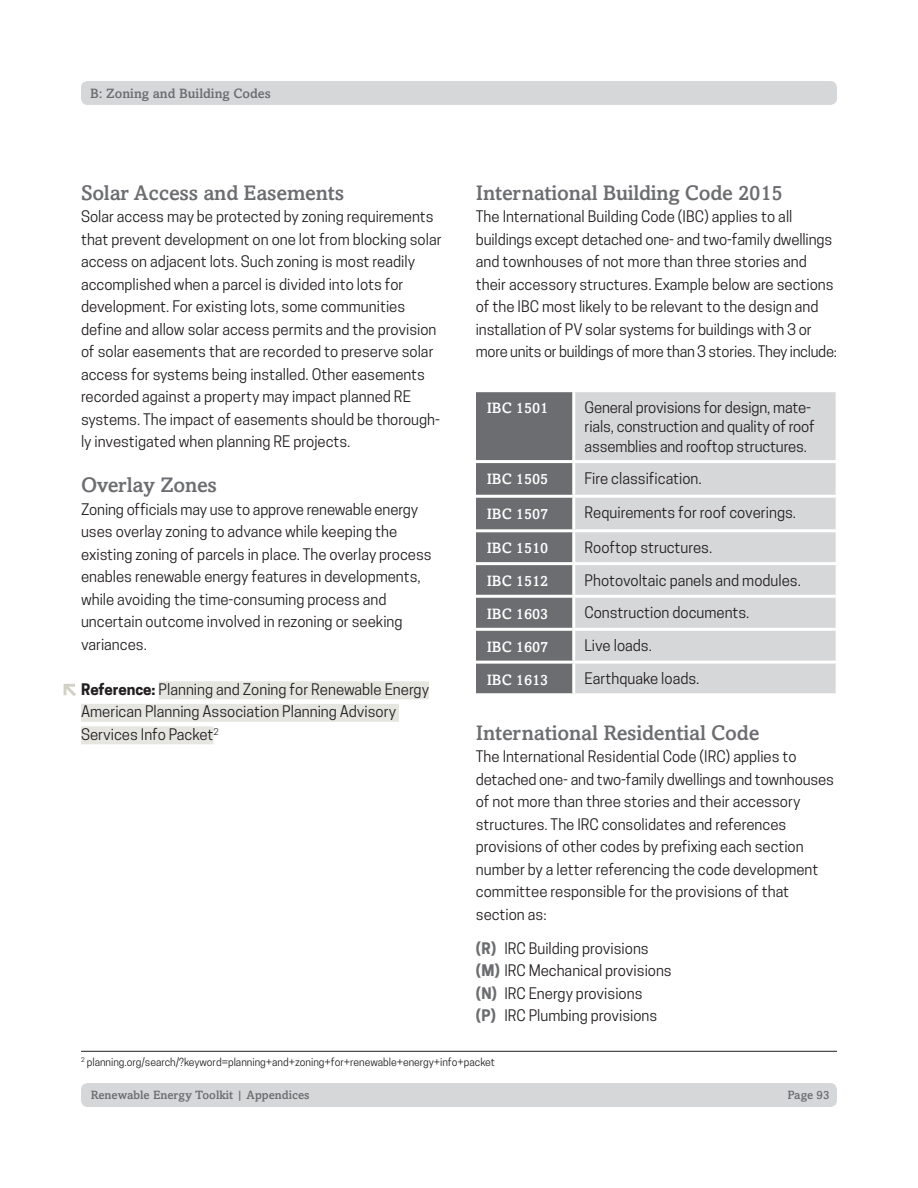
<style>
.page{position:relative;width:918px;height:1188px;background:#fff}
.page>*{position:absolute;margin:0;border:0;box-sizing:border-box;transform-origin:0 0}
.t1{font:500 21px "Amasis";letter-spacing:-.01em;color:#6c6d70}
.t2{font:15px/22.5px "Cooper Hewitt";color:#231f20}
.t3{font:500 15px "Amasis";color:#fff}
.t4{font:500 13.5px "Amasis";color:#6c6d70}
.t5{font:500 12px "Amasis";color:#6c6d70}
.t6{font:10.5px "Cooper Hewitt";color:#231f20}
.s1{font-weight:700}
.s2{font-weight:700;color:#6c6d70}
</style>
<div class="page">
<div style="left:81px;top:704px;width:318px;height:18px;background:#e6e6e1"></div>
<div style="left:81px;top:726px;width:132px;height:18px;background:#e6e6e1"></div>
<hr style="left:81px;top:1051px;width:756px;height:1px;background:#231f20">
<div style="left:81px;top:81px;width:756px;height:24px;background:#d6d7d9;border-radius:7px"></div>
<div style="left:159px;top:681px;width:270px;height:18px;background:#e6e6e1"></div>
<svg style="left:64px;top:684px;width:12px;height:12px"></svg>
<div style="left:476px;top:391px;width:98px;height:71px;background:#6c6d70"></div>
<div style="left:476px;top:462px;width:98px;height:34px;background:#6c6d70"></div>
<div style="left:476px;top:496px;width:98px;height:35px;background:#6c6d70"></div>
<div style="left:476px;top:531px;width:98px;height:33px;background:#6c6d70"></div>
<div style="left:476px;top:564px;width:98px;height:32px;background:#6c6d70"></div>
<div style="left:476px;top:596px;width:98px;height:33px;background:#6c6d70"></div>
<div style="left:476px;top:629px;width:98px;height:33px;background:#6c6d70"></div>
<div style="left:476px;top:662px;width:98px;height:33px;background:#6c6d70"></div>
<div style="left:574px;top:391px;width:263px;height:71px;background:#d6d7d9"></div>
<div style="left:574px;top:462px;width:263px;height:34px;background:#d6d7d9"></div>
<div style="left:574px;top:496px;width:263px;height:35px;background:#d6d7d9"></div>
<div style="left:574px;top:531px;width:263px;height:33px;background:#d6d7d9"></div>
<div style="left:574px;top:564px;width:263px;height:32px;background:#d6d7d9"></div>
<div style="left:574px;top:596px;width:263px;height:33px;background:#d6d7d9"></div>
<div style="left:574px;top:629px;width:263px;height:33px;background:#d6d7d9"></div>
<div style="left:574px;top:662px;width:263px;height:33px;background:#d6d7d9"></div>
<hr style="left:574px;top:389px;width:265px;height:3px;background:#fff">
<hr style="left:572px;top:392px;width:3px;height:68px;background:#fff">
<hr style="left:836px;top:392px;width:3px;height:68px;background:#fff">
<hr style="left:574px;top:460px;width:265px;height:3px;background:#fff">
<hr style="left:572px;top:463px;width:3px;height:32px;background:#fff">
<hr style="left:836px;top:463px;width:3px;height:32px;background:#fff">
<hr style="left:574px;top:495px;width:265px;height:3px;background:#fff">
<hr style="left:572px;top:498px;width:3px;height:31px;background:#fff">
<hr style="left:836px;top:498px;width:3px;height:31px;background:#fff">
<hr style="left:574px;top:529px;width:265px;height:3px;background:#fff">
<hr style="left:572px;top:532px;width:3px;height:30px;background:#fff">
<hr style="left:836px;top:532px;width:3px;height:30px;background:#fff">
<hr style="left:574px;top:562px;width:265px;height:3px;background:#fff">
<hr style="left:572px;top:565px;width:3px;height:30px;background:#fff">
<hr style="left:836px;top:565px;width:3px;height:30px;background:#fff">
<hr style="left:574px;top:595px;width:265px;height:3px;background:#fff">
<hr style="left:572px;top:598px;width:3px;height:30px;background:#fff">
<hr style="left:836px;top:598px;width:3px;height:30px;background:#fff">
<hr style="left:574px;top:628px;width:265px;height:3px;background:#fff">
<hr style="left:572px;top:631px;width:3px;height:30px;background:#fff">
<hr style="left:836px;top:631px;width:3px;height:30px;background:#fff">
<hr style="left:574px;top:661px;width:265px;height:3px;background:#fff">
<hr style="left:572px;top:664px;width:3px;height:29px;background:#fff">
<hr style="left:836px;top:664px;width:3px;height:29px;background:#fff">
<hr style="left:574px;top:693px;width:265px;height:3px;background:#fff">
<hr style="left:476px;top:389px;width:98px;height:3px;background:#fff">
<hr style="left:476px;top:460px;width:98px;height:3px;background:#fff">
<hr style="left:476px;top:495px;width:98px;height:3px;background:#fff">
<hr style="left:476px;top:529px;width:98px;height:3px;background:#fff">
<hr style="left:476px;top:562px;width:98px;height:3px;background:#fff">
<hr style="left:476px;top:595px;width:98px;height:3px;background:#fff">
<hr style="left:476px;top:628px;width:98px;height:3px;background:#fff">
<hr style="left:476px;top:661px;width:98px;height:3px;background:#fff">
<hr style="left:476px;top:693px;width:98px;height:3px;background:#fff">
<div style="left:81px;top:1083px;width:756px;height:24px;background:#d6d7d9;border-radius:7px"></div>
<p class="t4" style="left:90px;top:86px;width:182px">B: Zoning and Building Codes</p>
<h3 class="t1" style="left:81px;top:180px;width:265px">Solar Access and Easements</h3>
<p class="t2" style="left:81px;top:205px;width:362px">Solar access may be protected by zoning requirements that prevent development on one lot from blocking solar access on adjacent lots. Such zoning is most readily accomplished when a parcel is divided into lots for development. For existing lots, some communities define and allow solar access permits and the provision of solar easements that are recorded to preserve solar access for systems being installed. Other easements recorded against a property may impact planned RE systems. The impact of easements should be thorough&shy;ly investigated when planning RE projects.</p>
<h3 class="t1" style="left:81px;top:473px;width:138px">Overlay Zones</h3>
<p class="t2" style="left:81px;top:498px;width:352px">Zoning officials may use to approve renewable energy uses overlay zoning to advance while keeping the existing zoning of parcels in place. The overlay process enables renewable energy features in developments, while avoiding the time-consuming process and uncertain outcome involved in rezoning or seeking variances.</p>
<p class="t2" style="left:81px;top:678px;width:349px"><span class="s1">Reference:</span> Planning and Zoning for Renewable Energy</p>
<h3 class="t1" style="left:476px;top:180px;width:309px">Inter national Building Code 2015</h3>
<p class="t2" style="left:476px;top:205px;width:363px">The International Building Code (IBC) applies to all buildings except detached one- and two-family dwellings and townhouses of not more than three stories and their accessory structures. Example below are sections of the IBC most likely to be relevant to the design and installation of PV solar systems for buildings with 3 or more units or buildings of more than 3 stories. They include:</p>
<p class="t3" style="left:487px;top:399px;width:63px">IBC 1501</p>
<p class="t2" style="left:585px;top:397px;width:232px;line-height:19.5px">General provisions for design, mate&shy;rials, construction and quality of roof assemblies and rooftop structures.</p>
<p class="t3" style="left:487px;top:470px;width:63px">IBC 1505</p>
<p class="t2" style="left:585px;top:467px;width:119px">Fire classification.</p>
<p class="t3" style="left:487px;top:505px;width:63px">IBC 1507</p>
<p class="t2" style="left:585px;top:501px;width:213px">Requirements for roof coverings.</p>
<p class="t3" style="left:487px;top:539px;width:63px">IBC 1510</p>
<p class="t2" style="left:585px;top:536px;width:129px">Rooftop structures.</p>
<p class="t3" style="left:487px;top:572px;width:63px">IBC 1512</p>
<p class="t2" style="left:585px;top:569px;width:218px">Photovoltaic panels and modules.</p>
<p class="t3" style="left:487px;top:605px;width:63px">IBC 1603</p>
<p class="t2" style="left:585px;top:601px;width:166px">Construction documents.</p>
<p class="t3" style="left:487px;top:638px;width:63px">IBC 1607</p>
<p class="t2" style="left:585px;top:634px;width:69px">Live loads.</p>
<p class="t3" style="left:487px;top:670px;width:63px">IBC 1613</p>
<p class="t2" style="left:585px;top:667px;width:116px">Earthquake loads.</p>
<p class="t2" style="left:81px;top:700px;width:316px">American Planning Association Planning Advisory<br>Services Info Packet<sup>2</sup></p>
<h3 class="t1" style="left:476px;top:720px;width:285px">Inter national Residential Code</h3>
<p class="t2" style="left:476px;top:745px;width:360px">The International Residential Code (IRC) applies to detached one- and two-family dwellings and townhouses of not more than three stories and their accessory structures. The IRC consolidates and references provisions of other codes by prefixing each section number by a letter referencing the code development committee responsible for the provisions of that section as:</p>
<p class="t2" style="left:476px;top:937px;width:174px"><span class="s2">(R)</span> IRC Building provisions</p>
<p class="t2" style="left:476px;top:959px;width:197px"><span class="s2">(M)</span> IRC Mechanical provisions</p>
<p class="t2" style="left:476px;top:982px;width:168px"><span class="s2">(N)</span> IRC Energy provisions</p>
<p class="t2" style="left:476px;top:1004px;width:183px"><span class="s2">(P)</span> IRC Plumbing provisions</p>
<p class="t6" style="left:81px;top:1055px;width:416px"><sup>2</sup> planning.org/search/?keyword=planning+and+zoning+for+renewable+energy+info+packet</p>
<p class="t5" style="left:91px;top:1088px;width:220px">Renewable Energ y Toolkit | Appendices</p>
<p class="t5" style="left:787px;top:1088px;width:44px">Page 93</p>
</div>
